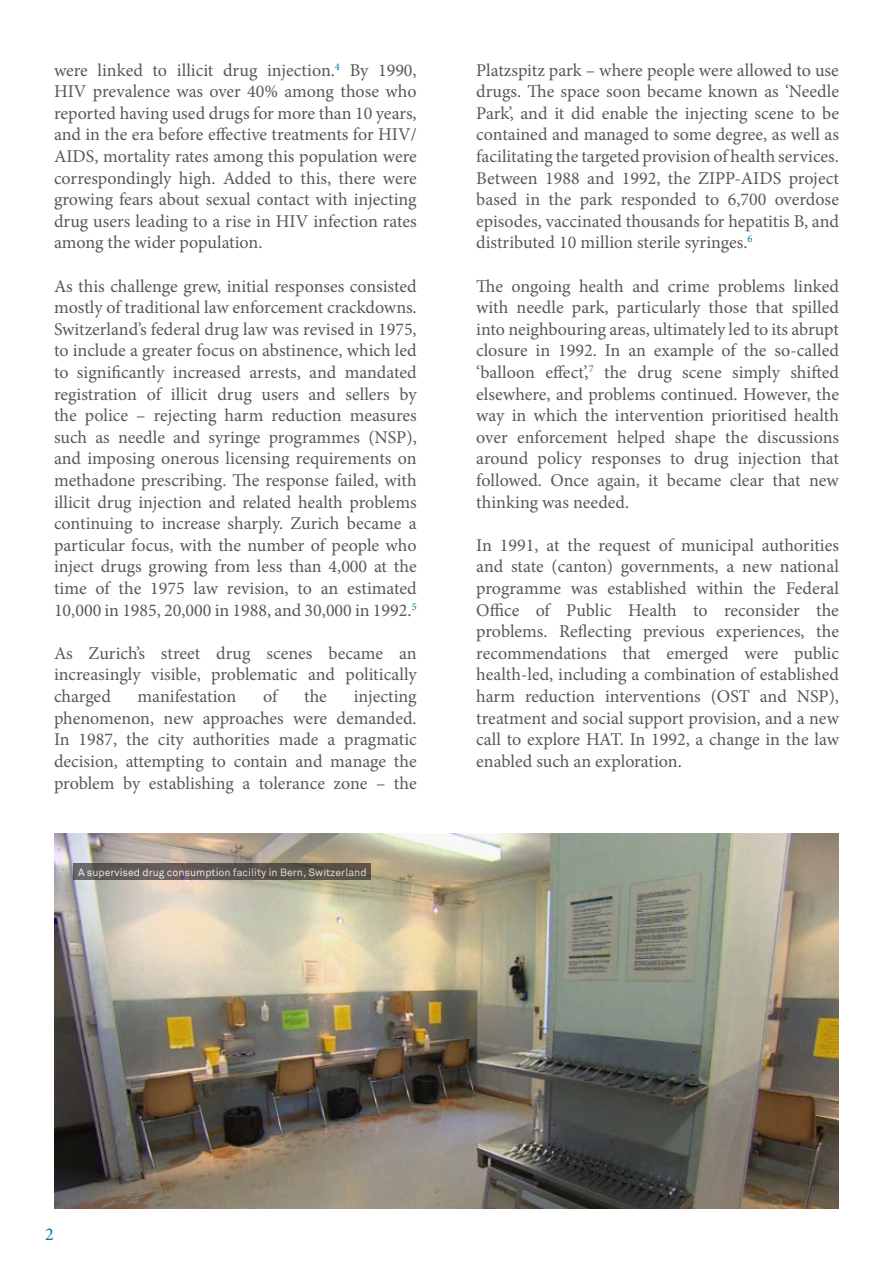
<style>
.page{position:relative;width:893px;height:1263px;background:#fff}
.page>*{position:absolute;margin:0;border:0;box-sizing:border-box;transform-origin:0 0}
.t1{font:18px/21.6px "Minion Pro";color:#57585a;text-align:justify}
.t2{font:18px "Minion Pro";color:#007c9a}
.t3{font:10.5px "Akkurat";color:#fff}
</style>
<div class="page">
<img style="left:54px;top:833px;width:785px;height:376px">
<svg style="left:74px;top:863px;width:297px;height:17px"></svg>
<p class="t1" style="left:54px;top:59px;width:364px">were linked to illicit drug injection.<sup>4</sup> By 1990, HIV prevalence was over 40% among those who reported having used drugs for more than 10 years, and in the era before effective treatments for HIV/ AIDS, mortality rates among this population were correspondingly high. Added to this, there were growing fears about sexual contact with injecting drug users leading to a rise in HIV infection rates among the wider population.</p>
<p class="t1" style="left:54px;top:275px;width:364px">As this challenge grew, initial responses consisted mostly of traditional law enforcement crackdowns.<br>Switzerland’s federal drug law was revised in 1975, to include a greater focus on abstinence, which led to significantly increased arrests, and mandated registration of illicit drug users and sellers by the police – rejecting harm reduction measures such as needle and syringe programmes (NSP), and imposing onerous licensing requirements on methadone prescribing. The response failed, with illicit drug injection and related health problems continuing to increase sharply. Zurich became a particular focus, with the number of people who inject drugs growing from less than 4,000 at the time of the 1975 law revision, to an estimated 10,000 in 1985, 20,000 in 1988, and 30,000 in 1992.<sup>5</sup></p>
<p class="t1" style="left:54px;top:642px;width:364px">As Zurich’s street drug scenes became an increasingly visible, problematic and politically charged</p>
<p class="t1" style="left:138px;top:686px;width:100px">manifestation</p>
<p class="t1" style="left:263px;top:686px;width:16px">of</p>
<p class="t1" style="left:304px;top:686px;width:24px">the</p>
<p class="t1" style="left:54px;top:686px;width:364px;text-indent:300px">injecting phenomenon, new approaches were demanded.<br>In 1987, the city authorities made a pragmatic decision, attempting to contain and manage the problem by establishing a tolerance zone – the</p>
<p class="t3" style="left:78px;top:866px;width:290px">A supervised drug consumption facility in Bern, Switzerland</p>
<p class="t1" style="left:476px;top:59px;width:364px">Platzspitz park – where people were allowed to use drugs. The space soon became known as ‘Needle Park’, and it did enable the injecting scene to be contained and managed to some degree, as well as facilitating the targeted provision of health services.<br>Between 1988 and 1992, the ZIPP-AIDS project based in the park responded to 6,700 overdose episodes, vaccinated thousands for hepatitis B, and distributed 10 million sterile syringes.<sup>6</sup></p>
<p class="t1" style="left:476px;top:275px;width:364px">The ongoing health and crime problems linked with needle park, particularly those that spilled into neighbouring areas, ultimately led to its abrupt closure in 1992. In an example of the so-called ‘balloon effect’,<sup>7</sup> the drug scene simply shifted elsewhere, and problems continued. However, the way in which the intervention prioritised health over enforcement helped shape the discussions around policy responses to drug injection that followed. Once again, it became clear that new thinking was needed.</p>
<p class="t1" style="left:476px;top:534px;width:364px">In 1991, at the request of municipal authorities and state (canton) governments, a new national programme was established within the Federal Office of Public Health to reconsider the problems. Reflecting previous experiences, the recommendations that emerged were public health-led, including a combination of established harm reduction interventions (OST and NSP), treatment and social support provision, and a new call to explore HAT. In 1992, a change in the law enabled such an exploration.</p>
<p class="t2" style="left:45px;top:1222px;width:10px">2</p>
</div>
